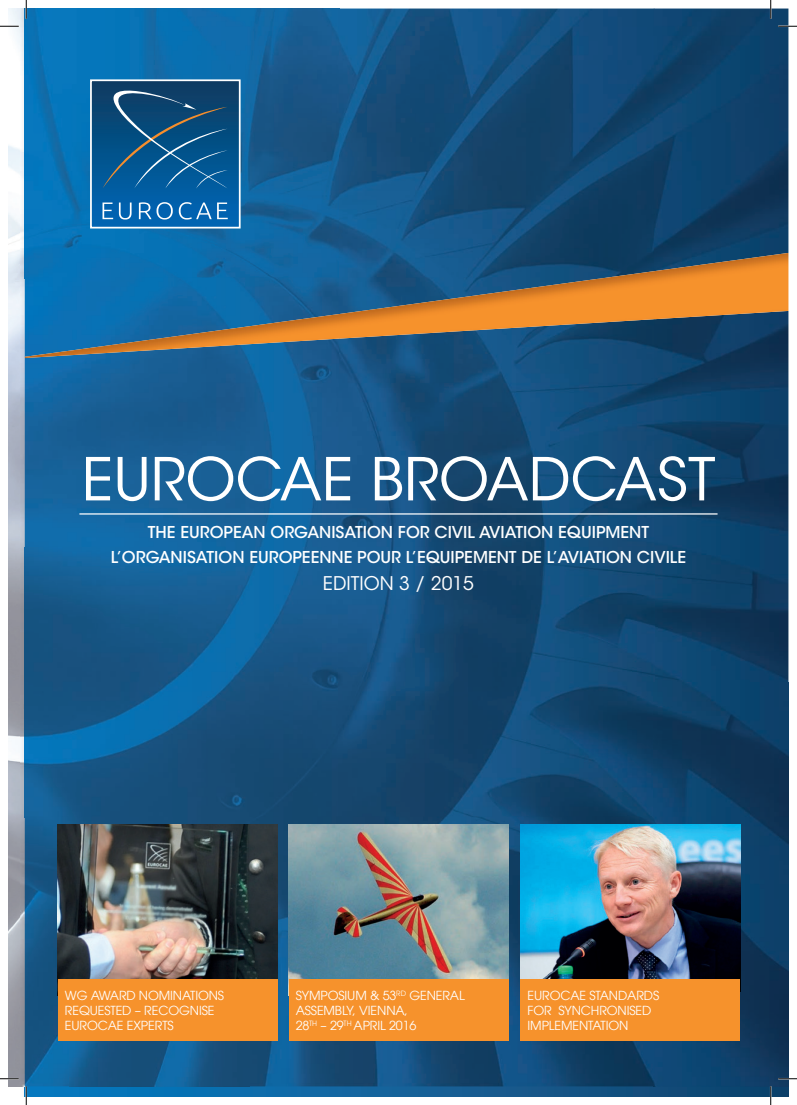
<style>
.page{position:relative;width:797px;height:1105px;background:#fff}
.page>*{position:absolute;margin:0;border:0;box-sizing:border-box;transform-origin:0 0}
.t1{font:58.75px "ITC Avant Garde Std";color:#fff}
.t2{font:18.75px "ITC Avant Garde Std";color:#fff}
.t3{font:500 16.25px/25.8px "ITC Avant Garde Std";color:#fff;text-align:center}
.t4{font:12.5px/15px "Avant Garde LT";letter-spacing:-.01em;color:#fff}
</style>
<div class="page">
<svg style="left:27px;top:1086px;width:761px;height:10px;background:#0f5e96"></svg>
<img style="left:9px;top:9px;width:16px;height:1077px">
<img style="left:25px;top:9px;width:628px;height:853px">
<img style="left:653px;top:9px;width:135px;height:1077px">
<img style="left:25px;top:862px;width:44px;height:224px">
<img style="left:249px;top:862px;width:405px;height:224px">
<img style="left:69px;top:1041px;width:180px;height:45px">
<img style="left:58px;top:824px;width:220px;height:155px">
<img style="left:288px;top:824px;width:220px;height:155px">
<img style="left:520px;top:824px;width:220px;height:155px">
<img style="left:25px;top:253px;width:763px;height:105px">
<svg style="left:93px;top:82px;width:145px;height:143px;background:#145b8f"></svg>
<div style="left:90px;top:79px;width:151px;height:149px;border:2px solid #fff"></div>
<hr style="left:79px;top:513px;width:638px;height:2px;background:#fff">
<div style="left:58px;top:979px;width:220px;height:62px;background:#f6922c"></div>
<div style="left:288px;top:979px;width:220px;height:62px;background:#f6922c"></div>
<div style="left:520px;top:979px;width:220px;height:62px;background:#f6922c"></div>
<svg style="left:0;top:25px;width:19px;height:2px"></svg>
<svg style="left:778px;top:25px;width:19px;height:2px"></svg>
<svg style="left:0;top:1078px;width:19px;height:1px"></svg>
<svg style="left:778px;top:1078px;width:19px;height:1px"></svg>
<svg style="left:25px;top:0;width:2px;height:19px"></svg>
<svg style="left:20px;top:1086px;width:7px;height:19px"></svg>
<svg style="left:770px;top:0;width:1px;height:19px"></svg>
<svg style="left:770px;top:1086px;width:1px;height:19px"></svg>
<h1 class="t1" style="left:82px;top:443px;width:635px">EUROCAE BROADCAST</h1>
<h3 class="t3" style="left:111px;top:519px;width:577px">THE EUROPEAN ORGANISATION FOR CIVIL AVIATION EQUIPMENT<br>L’ORGANISATION EUROPEENNE POUR L’EQUIPEMENT DE L’AVIATION CIVILE</h3>
<h2 class="t2" style="left:323px;top:572px;width:153px">EDITION 3 / 2015</h2>
<p class="t4" style="left:65px;top:988px;width:161px">WG AWARD NOMINATIONS<br>REQUESTED – RECOGNISE<br>EUROCAE EXPERTS</p>
<p class="t4" style="left:296px;top:988px;width:171px">SYMPOSIUM &amp; 53<sup>RD</sup> GENERAL<br>ASSEMBLY, VIENNA,<br>28<sup>TH</sup> – 29<sup>TH</sup> APRIL 2016</p>
<p class="t4" style="left:527px;top:988px;width:133px">EUROCAE STANDARDS<br>FOR SYNCHRONISED<br>IMPLEMENTATION</p>
</div>
